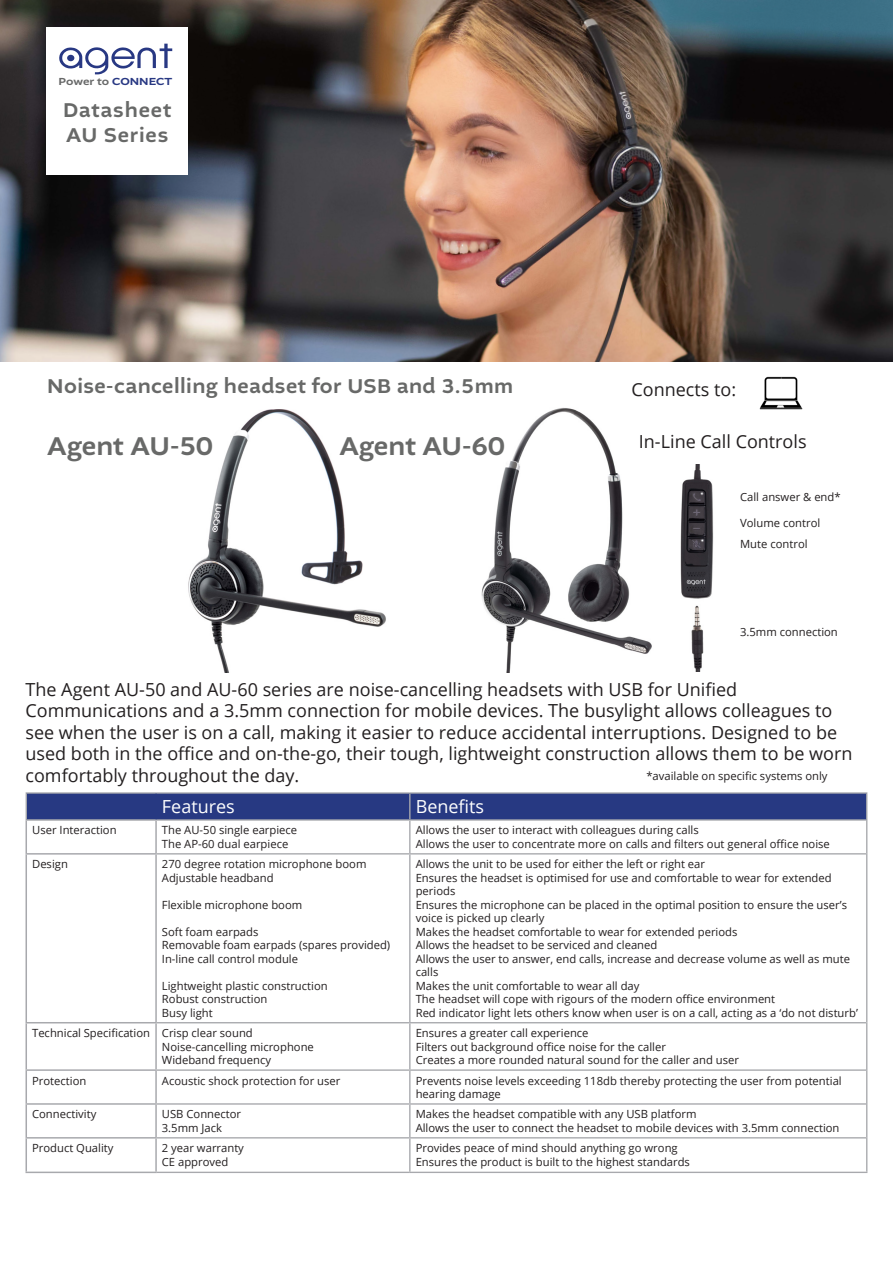
<style>
.page{position:relative;width:893px;height:1263px;background:#fff}
.page>*{position:absolute;margin:0;border:0;box-sizing:border-box;transform-origin:0 0}
.Grey_subhead{font:500 27px "Altivo";color:#686968}
.Grey_subhead-2{font:500 21px "Altivo";letter-spacing:.02em;color:#686968}
.Product_name{font:500 21px "Altivo";letter-spacing:.04em;color:#686968}
.Body_Copy{font:18px/21.6px "Open Sans";color:#231f20}
.Body_Copy_White{font:18px "Open Sans";color:#fff}
.Features_text{font:11.25px/13.5px "Open Sans";color:#231f20}
.t1{font:500 10.8px "Altivo";color:#676868;scale:1.12 1}
.s1{color:#283883}
</style>
<div class="page">
<img style="left:759px;top:376px;width:44px;height:34px">
<img style="left:0;top:0;width:893px;height:362px">
<img style="left:481px;top:407px;width:171px;height:266px">
<img style="left:188px;top:409px;width:198px;height:264px">
<img style="left:680px;top:464px;width:34px;height:208px">
<svg style="left:27px;top:854px;width:839px;height:170px"></svg>
<hr style="left:26px;top:792px;width:130px;height:2px;background:#a8a9ad">
<hr style="left:156px;top:792px;width:254px;height:2px;background:#a8a9ad">
<hr style="left:410px;top:792px;width:457px;height:2px;background:#a8a9ad">
<div style="left:26px;top:793px;width:841px;height:27px;background:#273982"></div>
<hr style="left:26px;top:821px;width:1px;height:32px;background:#a8a9ad">
<hr style="left:26px;top:854px;width:1px;height:168px;background:#a8a9ad">
<hr style="left:26px;top:1023px;width:1px;height:46px;background:#a8a9ad">
<hr style="left:26px;top:1071px;width:1px;height:32px;background:#a8a9ad">
<hr style="left:26px;top:819px;width:131px;height:2px;background:#a8a9ad">
<hr style="left:26px;top:853px;width:131px;height:1px;background:#a8a9ad">
<hr style="left:26px;top:1022px;width:131px;height:1px;background:#a8a9ad">
<hr style="left:26px;top:1069px;width:131px;height:2px;background:#a8a9ad">
<hr style="left:155px;top:821px;width:2px;height:32px;background:#a8a9ad">
<hr style="left:155px;top:854px;width:2px;height:168px;background:#a8a9ad">
<hr style="left:155px;top:1023px;width:2px;height:46px;background:#a8a9ad">
<hr style="left:155px;top:1071px;width:2px;height:32px;background:#a8a9ad">
<hr style="left:157px;top:819px;width:253px;height:2px;background:#a8a9ad">
<hr style="left:157px;top:853px;width:253px;height:1px;background:#a8a9ad">
<hr style="left:157px;top:1022px;width:253px;height:1px;background:#a8a9ad">
<hr style="left:157px;top:1069px;width:253px;height:2px;background:#a8a9ad">
<hr style="left:409px;top:821px;width:2px;height:32px;background:#a8a9ad">
<hr style="left:409px;top:854px;width:2px;height:168px;background:#a8a9ad">
<hr style="left:409px;top:1023px;width:2px;height:46px;background:#a8a9ad">
<hr style="left:409px;top:1071px;width:2px;height:32px;background:#a8a9ad">
<hr style="left:410px;top:819px;width:456px;height:2px;background:#a8a9ad">
<hr style="left:866px;top:820px;width:1px;height:34px;background:#a8a9ad">
<hr style="left:866px;top:854px;width:1px;height:169px;background:#a8a9ad">
<hr style="left:866px;top:1023px;width:1px;height:47px;background:#a8a9ad">
<hr style="left:866px;top:1070px;width:1px;height:34px;background:#a8a9ad">
<hr style="left:410px;top:853px;width:456px;height:1px;background:#a8a9ad">
<hr style="left:410px;top:1022px;width:456px;height:1px;background:#a8a9ad">
<hr style="left:410px;top:1069px;width:456px;height:2px;background:#a8a9ad">
<hr style="left:26px;top:1105px;width:1px;height:32px;background:#a8a9ad">
<hr style="left:26px;top:1138px;width:1px;height:33px;background:#a8a9ad">
<hr style="left:26px;top:1103px;width:131px;height:2px;background:#a8a9ad">
<hr style="left:26px;top:1137px;width:131px;height:1px;background:#a8a9ad">
<hr style="left:26px;top:1171px;width:131px;height:2px;background:#a8a9ad">
<hr style="left:155px;top:1105px;width:2px;height:32px;background:#a8a9ad">
<hr style="left:155px;top:1138px;width:2px;height:33px;background:#a8a9ad">
<hr style="left:157px;top:1103px;width:253px;height:2px;background:#a8a9ad">
<hr style="left:157px;top:1137px;width:253px;height:1px;background:#a8a9ad">
<hr style="left:157px;top:1172px;width:253px;height:1px;background:#a8a9ad">
<hr style="left:409px;top:1105px;width:2px;height:32px;background:#a8a9ad">
<hr style="left:409px;top:1138px;width:2px;height:34px;background:#a8a9ad">
<hr style="left:410px;top:1103px;width:456px;height:2px;background:#a8a9ad">
<hr style="left:866px;top:1104px;width:1px;height:34px;background:#a8a9ad">
<hr style="left:866px;top:1138px;width:1px;height:34px;background:#a8a9ad">
<hr style="left:410px;top:1137px;width:456px;height:1px;background:#a8a9ad">
<hr style="left:410px;top:1172px;width:457px;height:1px;background:#a8a9ad">
<hr style="left:155px;top:794px;width:2px;height:25px;background:#273982">
<div style="left:47px;top:28px;width:141px;height:77px;background:#fff"></div>
<svg style="left:59px;top:44px;width:113px;height:30px"></svg>
<div style="left:67px;top:55px;width:7px;height:6px;background:#283883;border-radius:50%"></div>
<div style="left:47px;top:101px;width:141px;height:73px;background:#fff"></div>
<p class="t1" style="left:59px;top:75px;width:103px">Power to <span class="s1">CONNECT</span></p>
<p class="Product_name" style="left:63px;top:96px;width:110px">Datasheet</p>
<p class="Product_name" style="left:66px;top:122px;width:104px">AU Series</p>
<p class="Grey_subhead-2" style="left:47px;top:372px;width:467px">Noise-cancelling headset for USB and 3.5mm</p>
<p class="Body_Copy" style="left:631px;top:378px;width:106px">Connects to:</p>
<p class="Grey_subhead" style="left:47px;top:428px;width:167px">Agent AU-50</p>
<p class="Grey_subhead" style="left:339px;top:428px;width:167px">Agent AU-60</p>
<p class="Body_Copy" style="left:639px;top:430px;width:169px">In-Line Call Controls</p>
<p class="Features_text" style="left:740px;top:490px;width:102px">Call answer &amp; end*</p>
<p class="Features_text" style="left:740px;top:516px;width:82px">Volume control</p>
<p class="Features_text" style="left:740px;top:537px;width:69px">Mute control</p>
<p class="Features_text" style="left:740px;top:624px;width:99px">3.5mm connection</p>
<p class="Body_Copy" style="left:26px;top:678px;width:828px">The Agent AU-50 and AU-60 series are noise-cancelling headsets with USB for Unified Communications and a 3.5mm connection for mobile devices. The busylight allows colleagues to see when the user is on a call, making it easier to reduce accidental interruptions. Designed to be used both in the office and on-the-go, their tough, lightweight construction allows them to be worn comfortably throughout the day.</p>
<p class="Features_text" style="left:646px;top:769px;width:183px">*available on specific systems only</p>
<p class="Body_Copy_White" style="left:162px;top:794px;width:74px">Features</p>
<p class="Body_Copy_White" style="left:416px;top:794px;width:70px">Benefits</p>
<p class="Features_text" style="left:32px;top:823px;width:86px">User Interaction</p>
<p class="Features_text" style="left:162px;top:823px;width:137px">The AU-50 single earpiece</p>
<p class="Features_text" style="left:162px;top:837px;width:128px">The AP-60 dual earpiece</p>
<p class="Features_text" style="left:416px;top:823px;width:285px">Allows the user to interact with colleagues during calls</p>
<p class="Features_text" style="left:416px;top:837px;width:416px">Allows the user to concentrate more on calls and filters out general office noise</p>
<p class="Features_text" style="left:32px;top:857px;width:37px">Design</p>
<p class="Features_text" style="left:162px;top:857px;width:206px">270 degree rotation microphone boom</p>
<p class="Features_text" style="left:162px;top:871px;width:113px">Adjustable headband</p>
<p class="Features_text" style="left:162px;top:898px;width:142px">Flexible microphone boom</p>
<p class="Features_text" style="left:162px;top:925px;width:98px">Soft foam earpads</p>
<p class="Features_text" style="left:162px;top:938px;width:230px">Removable foam earpads (spares provided)</p>
<p class="Features_text" style="left:162px;top:952px;width:138px">In-line call control module</p>
<p class="Features_text" style="left:162px;top:979px;width:167px">Lightweight plastic construction</p>
<p class="Features_text" style="left:162px;top:992px;width:107px">Robust construction</p>
<p class="Features_text" style="left:162px;top:1006px;width:52px">Busy light</p>
<p class="Features_text" style="left:416px;top:857px;width:291px">Allows the unit to be used for either the left or right ear</p>
<p class="Features_text" style="left:416px;top:871px;width:417px">Ensures the headset is optimised for use and comfortable to wear for extended periods</p>
<p class="Features_text" style="left:416px;top:898px;width:433px">Ensures the microphone can be placed in the optimal position to ensure the user’s voice is picked up clearly</p>
<p class="Features_text" style="left:416px;top:925px;width:323px">Makes the headset comfortable to wear for extended periods</p>
<p class="Features_text" style="left:416px;top:938px;width:243px">Allows the headset to be serviced and cleaned</p>
<p class="Features_text" style="left:416px;top:952px;width:436px">Allows the user to answer, end calls, increase and decrease volume as well as mute calls</p>
<p class="Features_text" style="left:416px;top:979px;width:225px">Makes the unit comfortable to wear all day</p>
<p class="Features_text" style="left:416px;top:992px;width:361px">The headset will cope with rigours of the modern office environment</p>
<p class="Features_text" style="left:416px;top:1006px;width:444px">Red indicator light lets others know when user is on a call, acting as a ‘do not disturb’</p>
<p class="Features_text" style="left:32px;top:1026px;width:120px">Technical Specification</p>
<p class="Features_text" style="left:162px;top:1026px;width:92px">Crisp clear sound</p>
<p class="Features_text" style="left:162px;top:1039px;width:154px">Noise-cancelling microphone</p>
<p class="Features_text" style="left:162px;top:1053px;width:111px">Wideband frequency</p>
<p class="Features_text" style="left:416px;top:1026px;width:174px">Ensures a greater call experience</p>
<p class="Features_text" style="left:416px;top:1039px;width:252px">Filters out background office noise for the caller</p>
<p class="Features_text" style="left:416px;top:1053px;width:325px">Creates a more rounded natural sound for the caller and user</p>
<p class="Features_text" style="left:32px;top:1073px;width:56px">Protection</p>
<p class="Features_text" style="left:162px;top:1073px;width:180px">Acoustic shock protection for user</p>
<p class="Features_text" style="left:416px;top:1073px;width:428px">Prevents noise levels exceeding 118db thereby protecting the user from potential hearing damage</p>
<p class="Features_text" style="left:32px;top:1107px;width:66px">Connectivity</p>
<p class="Features_text" style="left:162px;top:1107px;width:81px">USB Connector</p>
<p class="Features_text" style="left:162px;top:1121px;width:62px">3.5mm Jack</p>
<p class="Features_text" style="left:416px;top:1107px;width:282px">Makes the headset compatible with any USB platform</p>
<p class="Features_text" style="left:416px;top:1121px;width:425px">Allows the user to connect the headset to mobile devices with 3.5mm connection</p>
<p class="Features_text" style="left:32px;top:1141px;width:83px">Product Quality</p>
<p class="Features_text" style="left:162px;top:1141px;width:84px">2 year warranty</p>
<p class="Features_text" style="left:162px;top:1155px;width:68px">CE approved</p>
<p class="Features_text" style="left:416px;top:1141px;width:264px">Provides peace of mind should anything go wrong</p>
<p class="Features_text" style="left:416px;top:1155px;width:276px">Ensures the product is built to the highest standards</p>
</div>
